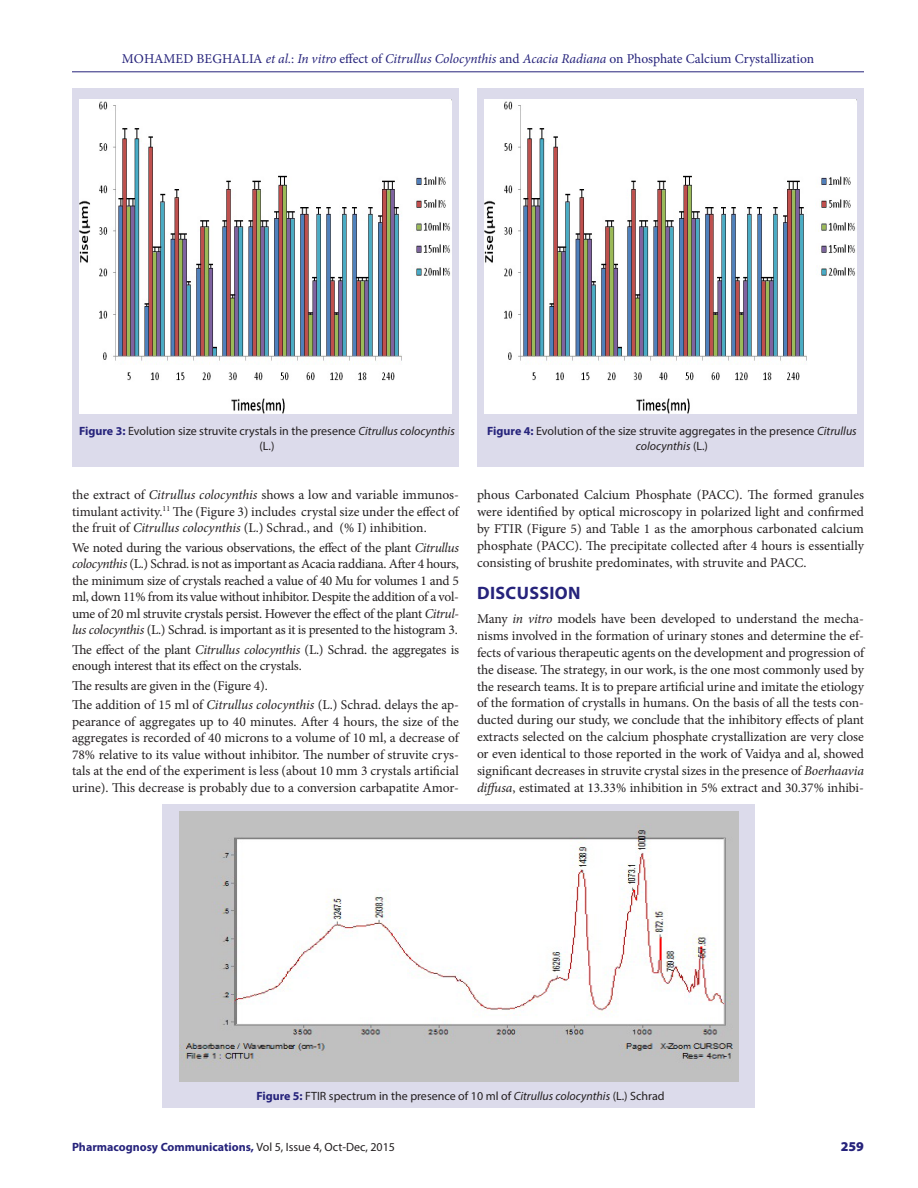
<style>
.page{position:relative;width:918px;height:1188px;background:#fff}
.page>*{position:absolute;margin:0;border:0;box-sizing:border-box;transform-origin:0 0}
._1_HD{font:700 18px "Myriad Pro";letter-spacing:.02em;color:#26237b}
.TXT{font:13.5px/17px "Minion Pro";letter-spacing:-.01em;color:#231f20;text-align:justify}
.t1{font:13.5px "Minion Pro";color:#26237b}
.RRH{font:900 13.5px "Myriad Pro";color:#26237b}
.FIG_CAP{font:12px/15px "Myriad Pro";color:#231f20;text-align:center}
.RRH-2{font:700 12px "Myriad Pro";color:#26237b}
.s1{font-style:italic}
.s2{font-weight:700;color:#26237b}
.s3{font-weight:400;color:#231f20}
</style>
<div class="page">
<hr style="left:72px;top:72px;width:792px;height:1px;background:#26237b">
<div style="left:72px;top:88px;width:387px;height:379px;background:#dcdbeb"></div>
<img style="left:80px;top:99px;width:371px;height:314px">
<div style="left:477px;top:88px;width:387px;height:379px;background:#dcdbeb"></div>
<img style="left:485px;top:99px;width:371px;height:314px">
<div style="left:163px;top:804px;width:592px;height:304px;background:#dcdbeb"></div>
<img style="left:179px;top:811px;width:560px;height:270px">
<p class="t1" style="left:122px;top:50px;width:694px">MOHAMED BEGHALIA <span class="s1">et al.</span>: <span class="s1">In vitro</span> effect of <span class="s1">Citrullus Colocynthis</span> and <span class="s1">Acacia Radiana</span> on Phosphate Calcium Crystallization</p>
<p class="FIG_CAP" style="left:79px;top:423px;width:377px"><span class="s2">Figure 3:</span> Evolution size struvite crystals in the presence <span class="s1">Citrullus colocynthis </span>(L.)</p>
<p class="FIG_CAP" style="left:487px;top:423px;width:371px"><span class="s2">Figure 4:</span> Evolution of the size struvite aggregates in the presence <span class="s1">Citrullus colocynthis</span> (L.)</p>
<p class="TXT" style="left:72px;top:487px;width:389px;line-height:16.5px">the extract of <span class="s1">Citrullus colocynthis</span> shows a low and variable immunos&shy;timulant activity.<sup>11</sup> The (Figure 3) includes crystal size under the effect of the fruit of <span class="s1">Citrullus colocynthis</span> (L.) Schrad., and (% I) inhibition.</p>
<p class="TXT" style="left:72px;top:539px;width:389px;line-height:16.5px">We noted during the various observations, the effect of the plant <span class="s1">Citrullus colocynthis</span> (L.) Schrad. is not as important as Acacia raddiana. After 4 hours, the minimum size of crystals reached a value of 40 Mu for volumes 1 and 5 ml, down 11% from its value without inhibitor. Despite the addition of a vol&shy;ume of 20 ml struvite crystals persist. However the effect of the plant <span class="s1">Citrul&shy;lus colocynthis</span> (L.) Schrad. is important as it is presented to the histogram 3.</p>
<p class="TXT" style="left:72px;top:641px;width:389px;line-height:16.5px">The effect of the plant <span class="s1">Citrullus colocynthis</span> (L.) Schrad. the aggregates is enough interest that its effect on the crystals.</p>
<p class="TXT" style="left:72px;top:677px;width:197px">The results are given in the (Figure 4).</p>
<p class="TXT" style="left:72px;top:697px;width:389px;line-height:16.5px">The addition of 15 ml of <span class="s1">Citrullus colocynthis</span> (L.) Schrad. delays the ap&shy;pearance of aggregates up to 40 minutes. After 4 hours, the size of the aggregates is recorded of 40 microns to a volume of 10 ml, a decrease of 78% relative to its value without inhibitor. The number of struvite crys&shy;tals at the end of the experiment is less (about 10 mm 3 crystals artificial urine). This decrease is probably due to a conversion carbapatite Amor-</p>
<p class="TXT" style="left:477px;top:486px;width:389px">phous Carbonated Calcium Phosphate (PACC). The formed granules were identified by optical microscopy in polarized light and confirmed by FTIR (Figure 5) and Table 1 as the amorphous carbonated calcium phosphate (PACC). The precipitate collected after 4 hours is essentially consisting of brushite predominates, with struvite and PACC.</p>
<p class="_1_HD" style="left:477px;top:581px;width:105px">DISCUSSION</p>
<p class="TXT" style="left:477px;top:610px;width:389px">Many <span class="s1">in vitro</span> models have been developed to understand the mecha&shy;nisms involved in the formation of urinary stones and determine the ef&shy;fects of various therapeutic agents on the development and progression of the disease. The strategy, in our work, is the one most commonly used by the research teams. It is to prepare artificial urine and imitate the etiology of the formation of crystalls in humans. On the basis of all the tests con&shy;ducted during our study, we conclude that the inhibitory effects of plant extracts selected on the calcium phosphate crystallization are very close or even identical to those reported in the work of Vaidya and al, showed significant decreases in struvite crystal sizes in the presence of <span class="s1">Boerhaavia diffusa</span>, estimated at 13.33% inhibition in 5% extract and 30.37% inhibi-</p>
<p class="FIG_CAP" style="left:256px;top:1088px;width:410px"><span class="s2">Figure 5:</span> FTIR spectrum in the presence of 10 ml of <span class="s1">Citrullus colocynthis</span> (L.) Schrad</p>
<p class="RRH-2" style="left:72px;top:1139px;width:325px">Pharmacognosy Communications, <span class="s3">Vol 5, Issue 4, Oct-Dec, 2015</span></p>
<p class="RRH" style="left:841px;top:1137px;width:25px">259</p>
</div>
